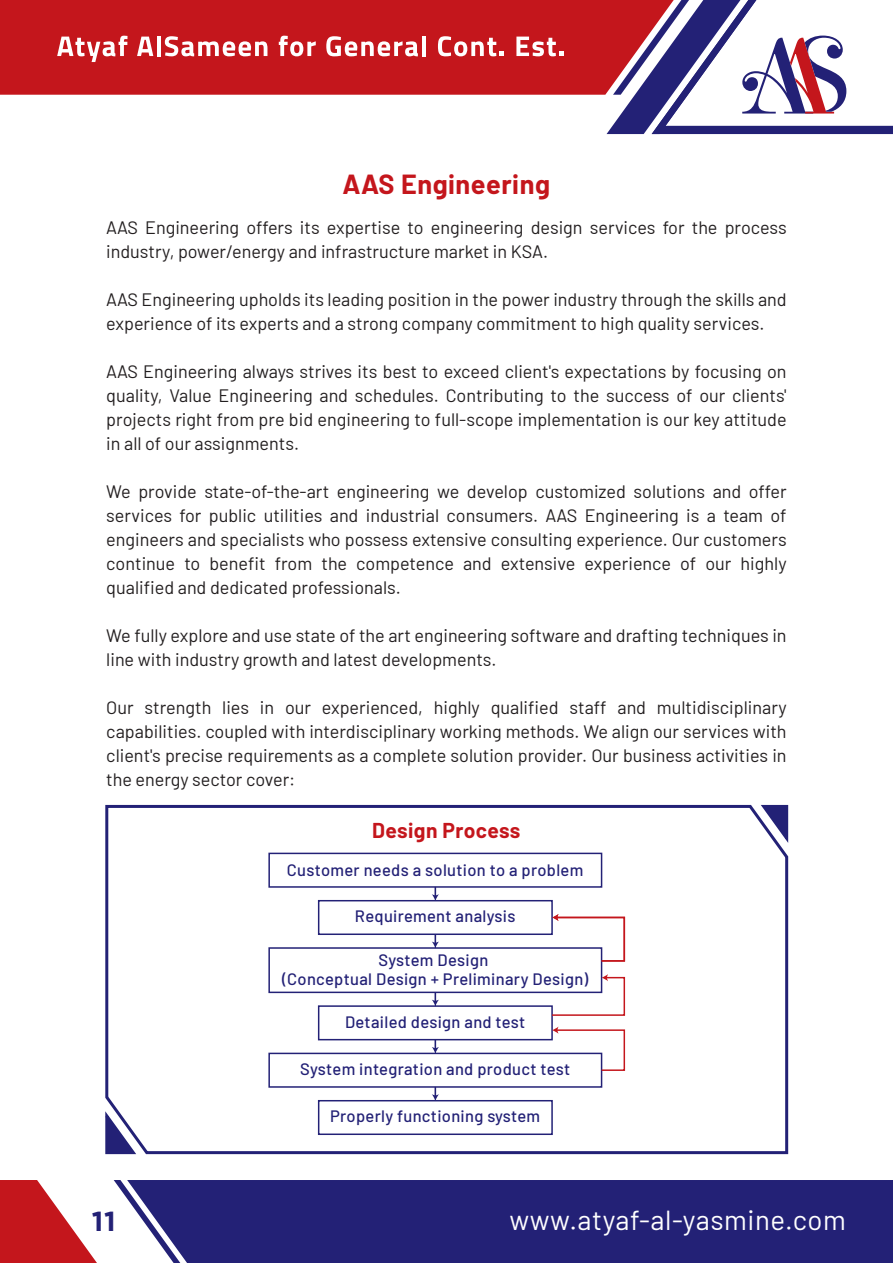
<style>
.page{position:relative;width:893px;height:1263px;background:#fff}
.page>*{position:absolute;margin:0;border:0;box-sizing:border-box;transform-origin:0 0}
.t1{font:27.6px "Barlow";letter-spacing:.02em;color:#fff}
.t2{font:700 27.6px "Gotham";color:#232176}
.t3{font:700 27px "Barlow";letter-spacing:.02em;color:#c4161c}
.t4{font:700 21px "Barlow";letter-spacing:.02em;color:#c4161c}
.t5{font:18px/24px "Barlow";color:#231f20}
.t6{font:500 16.5px/19.8px "Barlow";letter-spacing:.02em;color:#232176;text-align:center}
</style>
<div class="page">
<div style="left:0;top:0;width:607px;height:95px;background:#c4161c"></div>
<div style="left:180px;top:1180px;width:713px;height:83px;background:#232176"></div>
<svg style="left:114px;top:1180px;width:66px;height:83px"></svg>
<svg style="left:57px;top:36px;width:71px;height:26px"></svg>
<svg style="left:137px;top:37px;width:16px;height:19px"></svg>
<hr style="left:157px;top:36px;width:4px;height:20px;background:#fff">
<svg style="left:165px;top:36px;width:102px;height:20px"></svg>
<svg style="left:279px;top:36px;width:37px;height:20px"></svg>
<svg style="left:326px;top:36px;width:92px;height:20px"></svg>
<hr style="left:422px;top:36px;width:4px;height:20px;background:#fff">
<svg style="left:438px;top:36px;width:66px;height:20px"></svg>
<svg style="left:516px;top:37px;width:47px;height:19px"></svg>
<svg style="left:607px;top:0;width:286px;height:134px"></svg>
<svg style="left:0;top:1180px;width:97px;height:83px"></svg>
<svg style="left:105px;top:804px;width:684px;height:351px"></svg>
<svg style="left:105px;top:1106px;width:32px;height:49px"></svg>
<svg style="left:758px;top:804px;width:31px;height:43px"></svg>
<div style="left:268px;top:853px;width:334px;height:35px;border:2px solid #232176"></div>
<div style="left:268px;top:1053px;width:334px;height:35px;border:2px solid #232176"></div>
<div style="left:268px;top:947px;width:334px;height:46px;border:2px solid #232176"></div>
<div style="left:318px;top:900px;width:235px;height:35px;border:2px solid #232176"></div>
<div style="left:318px;top:1005px;width:235px;height:35px;border:2px solid #232176"></div>
<div style="left:318px;top:1100px;width:235px;height:35px;border:2px solid #232176"></div>
<svg style="left:432px;top:887px;width:7px;height:14px"></svg>
<svg style="left:432px;top:934px;width:7px;height:14px"></svg>
<svg style="left:432px;top:992px;width:7px;height:14px"></svg>
<svg style="left:432px;top:1040px;width:7px;height:13px"></svg>
<svg style="left:432px;top:1087px;width:7px;height:14px"></svg>
<svg style="left:552px;top:1026px;width:74px;height:46px"></svg>
<svg style="left:551px;top:974px;width:75px;height:42px"></svg>
<svg style="left:552px;top:914px;width:74px;height:48px"></svg>
<h2 class="t3" style="left:342px;top:164px;width:209px">AAS Engineering</h2>
<p class="t5" style="left:106px;top:214px;width:682px">AAS Engineering offers its expertise to engineering design services for the process industry, power/energy and infrastructure market in KSA.</p>
<p class="t5" style="left:106px;top:286px;width:682px">AAS Engineering upholds its leading position in the power industry through the skills and experience of its experts and a strong company commitment to high quality services.</p>
<p class="t5" style="left:106px;top:358px;width:682px;text-align:justify">AAS Engineering always strives its best to exceed client's expectations by focusing on quality, Value Engineering and schedules. Contributing to the success of our clients' projects right from pre bid engineering to full-scope implementation is our key attitude in all of our assignments.</p>
<p class="t5" style="left:106px;top:478px;width:682px;text-align:justify">We provide state-of-the-art engineering we develop customized solutions and offer services for public utilities and industrial consumers. AAS Engineering is a team of engineers and specialists who possess extensive consulting experience. Our customers continue to benefit from the competence and extensive experience of our highly qualified and dedicated professionals.</p>
<p class="t5" style="left:106px;top:622px;width:682px">We fully explore and use state of the art engineering software and drafting techniques in line with industry growth and latest developments.</p>
<p class="t5" style="left:106px;top:694px;width:682px;text-align:justify">Our strength lies in our experienced, highly qualified staff and multidisciplinary capabilities. coupled with interdisciplinary working methods. We align our services with client's precise requirements as a complete solution provider. Our business activities in the energy sector cover:</p>
<p class="t4" style="left:372px;top:815px;width:150px">Design Process</p>
<p class="t6" style="left:287px;top:858px;width:298px">Customer needs a solution to a problem</p>
<p class="t6" style="left:355px;top:905px;width:162px">Requirement analysis</p>
<p class="t6" style="left:282px;top:948px;width:308px">System Design<br>(Conceptual Design + Preliminary Design)</p>
<p class="t6" style="left:345px;top:1011px;width:182px">Detailed design and test</p>
<p class="t6" style="left:300px;top:1058px;width:271px">System integration and product test</p>
<p class="t6" style="left:330px;top:1104px;width:212px">Properly functioning system</p>
<h1 class="t2" style="left:92px;top:1205px;width:25px">11</h1>
<h1 class="t1" style="left:509px;top:1200px;width:338px">www.atyaf-al-yasmine.com</h1>
</div>
